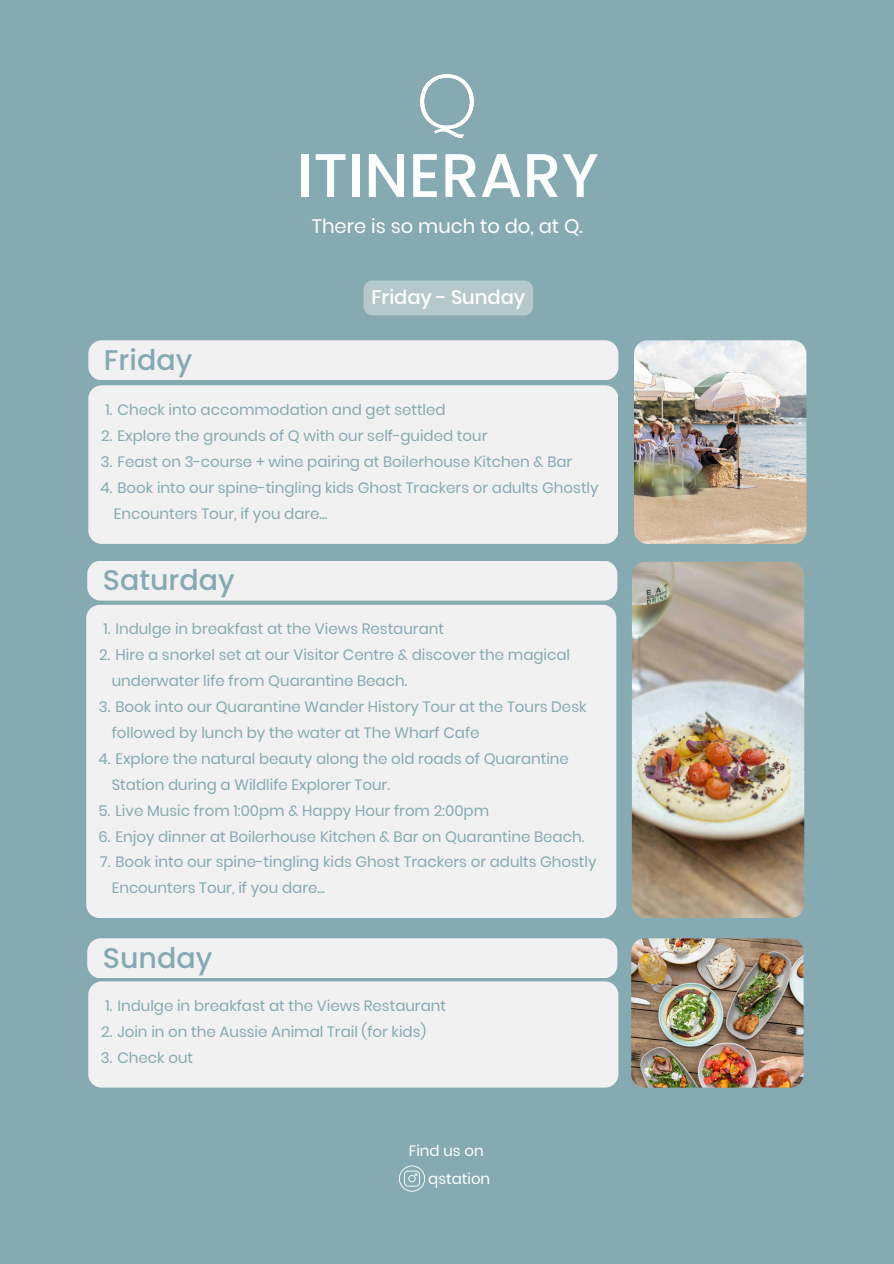
<style>
.page{position:relative;width:894px;height:1264px;background:#fff}
.page>*{position:absolute;margin:0;border:0;box-sizing:border-box;transform-origin:0 0}
.t1{font:500 61.5px "Poppins";color:#fff}
.t2{font:500 28.5px "Poppins";color:#85aab2}
.t3{font:19.5px "Poppins";color:#fff}
.t4{font:500 19.5px "Poppins";color:#fff}
.t5{font:15px/25.8px "Poppins";color:#85aab2}
.t6{font:15px "Poppins";color:#fff}
</style>
<div class="page">
<div style="left:0;top:0;width:893px;height:1263px;background:#85aab2"></div>
<img style="left:420px;top:74px;width:53px;height:63px">
<div style="left:363px;top:280px;width:170px;height:35px;background:#b5c9cc"></div>
<div style="left:88px;top:385px;width:530px;height:159px;background:#f1f1f1;border-radius:14px"></div>
<div style="left:88px;top:340px;width:530px;height:40px;background:#f1f1f1;border-radius:14px"></div>
<img style="left:633px;top:340px;width:173px;height:204px;border-radius:14px">
<div style="left:86px;top:604px;width:530px;height:314px;background:#f1f1f1;border-radius:14px"></div>
<div style="left:87px;top:560px;width:530px;height:40px;background:#f1f1f1;border-radius:14px"></div>
<img style="left:631px;top:561px;width:172px;height:356px;border-radius:14px">
<div style="left:88px;top:981px;width:530px;height:106px;background:#f1f1f1;border-radius:14px"></div>
<div style="left:87px;top:938px;width:530px;height:40px;background:#f1f1f1;border-radius:14px"></div>
<img style="left:631px;top:938px;width:172px;height:149px;border-radius:14px">
<svg style="left:399px;top:1165px;width:25px;height:26px"></svg>
<h1 class="t1" style="left:297px;top:132px;width:303px">ITINERARY</h1>
<h4 class="t3" style="left:312px;top:212px;width:272px">There is so much to do, at Q.</h4>
<p class="t2" style="left:104px;top:340px;width:90px">Friday</p>
<h3 class="t4" style="left:371px;top:283px;width:155px">Friday - Sunday</h3>
<h2 class="t5" style="left:105px;top:397px;width:341px">1. Check into accommodation and get settled</h2>
<p class="t5" style="left:101px;top:423px;width:387px">2. Explore the grounds of Q with our self-guided tour</p>
<p class="t5" style="left:101px;top:448px;width:473px">3. Feast on 3-course + wine pairing at Boilerhouse Kitchen &amp; Bar</p>
<p class="t5" style="left:114px;top:474px;width:486px;text-indent:-13px">4. Book into our spine-tingling kids Ghost Trackers or adults Ghostly<br>Encounters Tour, if you dare...</p>
<p class="t2" style="left:103px;top:560px;width:133px">Saturday</p>
<h2 class="t5" style="left:103px;top:616px;width:342px">1. Indulge in breakfast at the Views Restaurant</h2>
<p class="t5" style="left:112px;top:642px;width:460px;text-indent:-13px">2. Hire a snorkel set at our Visitor Centre &amp; discover the magical underwater life from Quarantine Beach.</p>
<p class="t5" style="left:112px;top:694px;width:476px;text-indent:-13px">3. Book into our Quarantine Wander History Tour at the Tours Desk followed by lunch by the water at The Wharf Cafe</p>
<p class="t5" style="left:112px;top:745px;width:458px;text-indent:-13px">4. Explore the natural beauty along the old roads of Quarantine<br>Station during a Wildlife Explorer Tour.</p>
<p class="t5" style="left:98px;top:797px;width:392px">5. Live Music from 1:00pm &amp; Happy Hour from 2:00pm</p>
<p class="t5" style="left:98px;top:823px;width:487px">6. Enjoy dinner at Boilerhouse Kitchen &amp; Bar on Quarantine Beach.</p>
<p class="t5" style="left:112px;top:849px;width:486px;text-indent:-12px">7. Book into our spine-tingling kids Ghost Trackers or adults Ghostly<br>Encounters Tour, if you dare...</p>
<p class="t2" style="left:103px;top:937px;width:111px">Sunday</p>
<h2 class="t5" style="left:105px;top:992px;width:342px">1. Indulge in breakfast at the Views Restaurant</h2>
<p class="t5" style="left:101px;top:1018px;width:326px">2. Join in on the Aussie Animal Trail (for kids)</p>
<p class="t5" style="left:101px;top:1044px;width:94px">3. Check out</p>
<p class="t6" style="left:408px;top:1140px;width:76px">Find us on</p>
<p class="t6" style="left:428px;top:1167px;width:63px">qstation</p>
</div>
